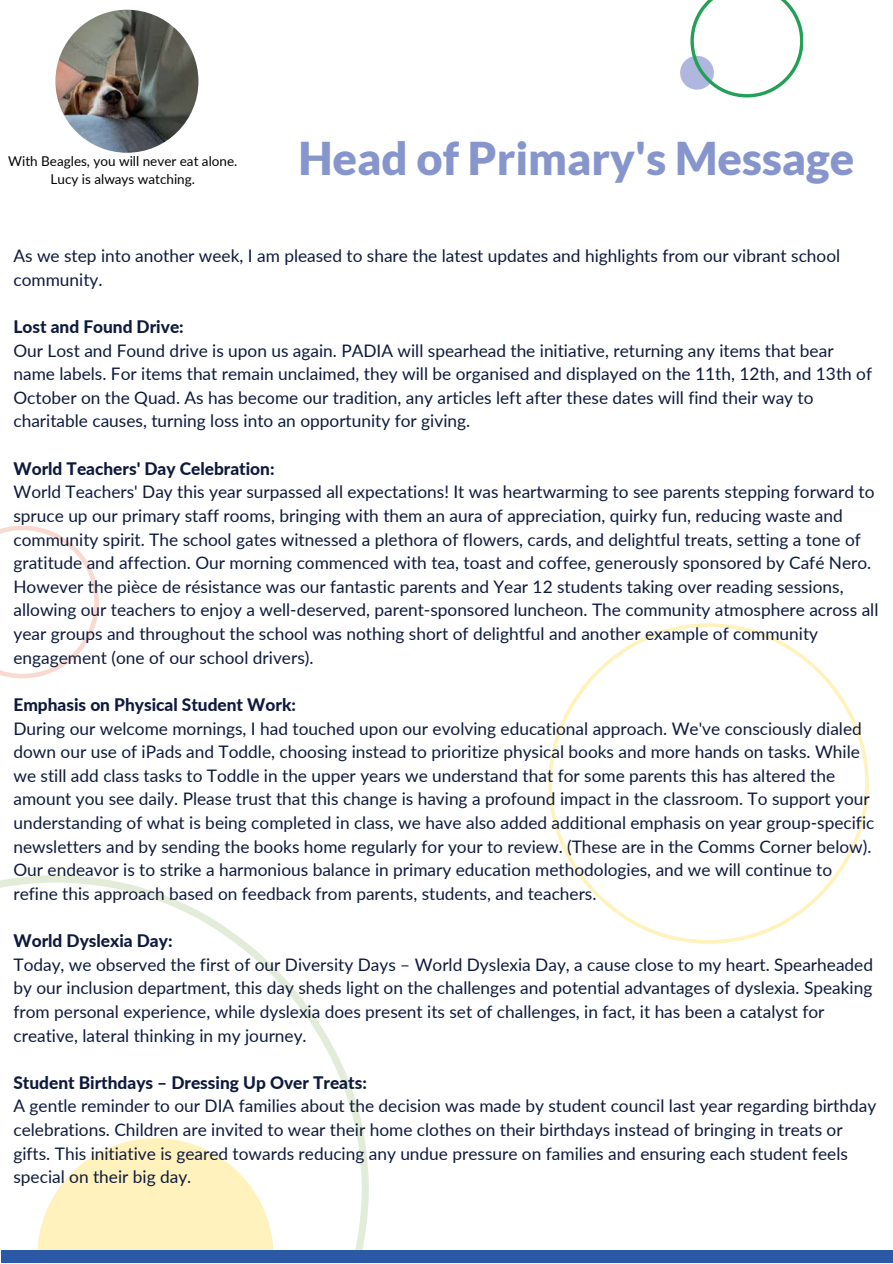
<style>
.page{position:relative;width:893px;height:1264px;background:#fff}
.page>*{position:absolute;margin:0;border:0;box-sizing:border-box;transform-origin:0 0}
.t1{font:900 45.15px "Lato";color:#8695cb}
.t2{font:17.25px/23.5px "Lato";color:#0e1a3d}
.t3{font:800 17.25px "Lato";color:#0e1a3d}
.t4{font:13.5px/18px "Lato";color:#000;text-align:center}
</style>
<div class="page">
<svg style="left:0;top:526px;width:99px;height:152px"></svg>
<svg style="left:0;top:875px;width:369px;height:374px"></svg>
<svg style="left:548px;top:623px;width:320px;height:320px"></svg>
<svg style="left:680px;top:0;width:123px;height:97px"></svg>
<svg style="left:37px;top:1138px;width:236px;height:111px"></svg>
<div style="left:1px;top:1249px;width:891px;height:13px;background:#2b59a5"></div>
<img style="left:55px;top:10px;width:143px;height:143px;border-radius:50%">
<p class="t4" style="left:8px;top:152px;width:231px">With Beagles, you will never eat alone.<br>Lucy is always watching.</p>
<h1 class="t1" style="left:298px;top:130px;width:557px">Head of Primary's Message</h1>
<p class="t2" style="left:13px;top:244px;width:828px">As we step into another week, I am pleased to share the latest updates and highlights from our vibrant school community.</p>
<p class="t3" style="left:13px;top:316px;width:172px">Lost and Found Drive:</p>
<p class="t2" style="left:13px;top:338px;width:860px">Our Lost and Found drive is upon us again. PADIA will spearhead the initiative, returning any items that bear name labels. For items that remain unclaimed, they will be organised and displayed on the 11th, 12th, and 13th of October on the Quad. As has become our tradition, any articles left after these dates will find their way to charitable causes, turning loss into an opportunity for giving.</p>
<p class="t3" style="left:13px;top:457px;width:262px">World Teachers' Day Celebration:</p>
<p class="t2" style="left:13px;top:480px;width:866px">World Teachers' Day this year surpassed all expectations! It was heartwarming to see parents stepping forward to spruce up our primary staff rooms, bringing with them an aura of appreciation, quirky fun, reducing waste and community spirit. The school gates witnessed a plethora of flowers, cards, and delightful treats, setting a tone of gratitude and affection. Our morning commenced with tea, toast and coffee, generously sponsored by Café Nero.<br>However the pièce de résistance was our fantastic parents and Year 12 students taking over reading sessions, allowing our teachers to enjoy a well-deserved, parent-sponsored luncheon. The community atmosphere across all year groups and throughout the school was nothing short of delightful and another example of community engagement (one of our school drivers).</p>
<p class="t3" style="left:13px;top:694px;width:284px">Emphasis on Physical Student Work:</p>
<p class="t2" style="left:13px;top:716px;width:862px">During our welcome mornings, I had touched upon our evolving educational approach. We've consciously dialed down our use of iPads and Toddle, choosing instead to prioritize physical books and more hands on tasks. While we still add class tasks to Toddle in the upper years we understand that for some parents this has altered the amount you see daily. Please trust that this change is having a profound impact in the classroom. To support your understanding of what is being completed in class, we have also added additional emphasis on year group-specific newsletters and by sending the books home regularly for your to review. (These are in the Comms Corner below).<br>Our endeavor is to strike a harmonious balance in primary education methodologies, and we will continue to refine this approach based on feedback from parents, students, and teachers.</p>
<p class="t3" style="left:13px;top:930px;width:160px">World Dyslexia Day:</p>
<p class="t2" style="left:13px;top:952px;width:861px">Today, we observed the first of our Diversity Days – World Dyslexia Day, a cause close to my heart. Spearheaded by our inclusion department, this day sheds light on the challenges and potential advantages of dyslexia. Speaking from personal experience, while dyslexia does present its set of challenges, in fact, it has been a catalyst for creative, lateral thinking in my journey.</p>
<p class="t3" style="left:13px;top:1071px;width:355px">Student Birthdays – Dressing Up Over Treats:</p>
<p class="t2" style="left:13px;top:1093px;width:864px">A gentle reminder to our DIA families about the decision was made by student council last year regarding birthday celebrations. Children are invited to wear their home clothes on their birthdays instead of bringing in treats or gifts. This initiative is geared towards reducing any undue pressure on families and ensuring each student feels special on their big day.</p>
</div>
